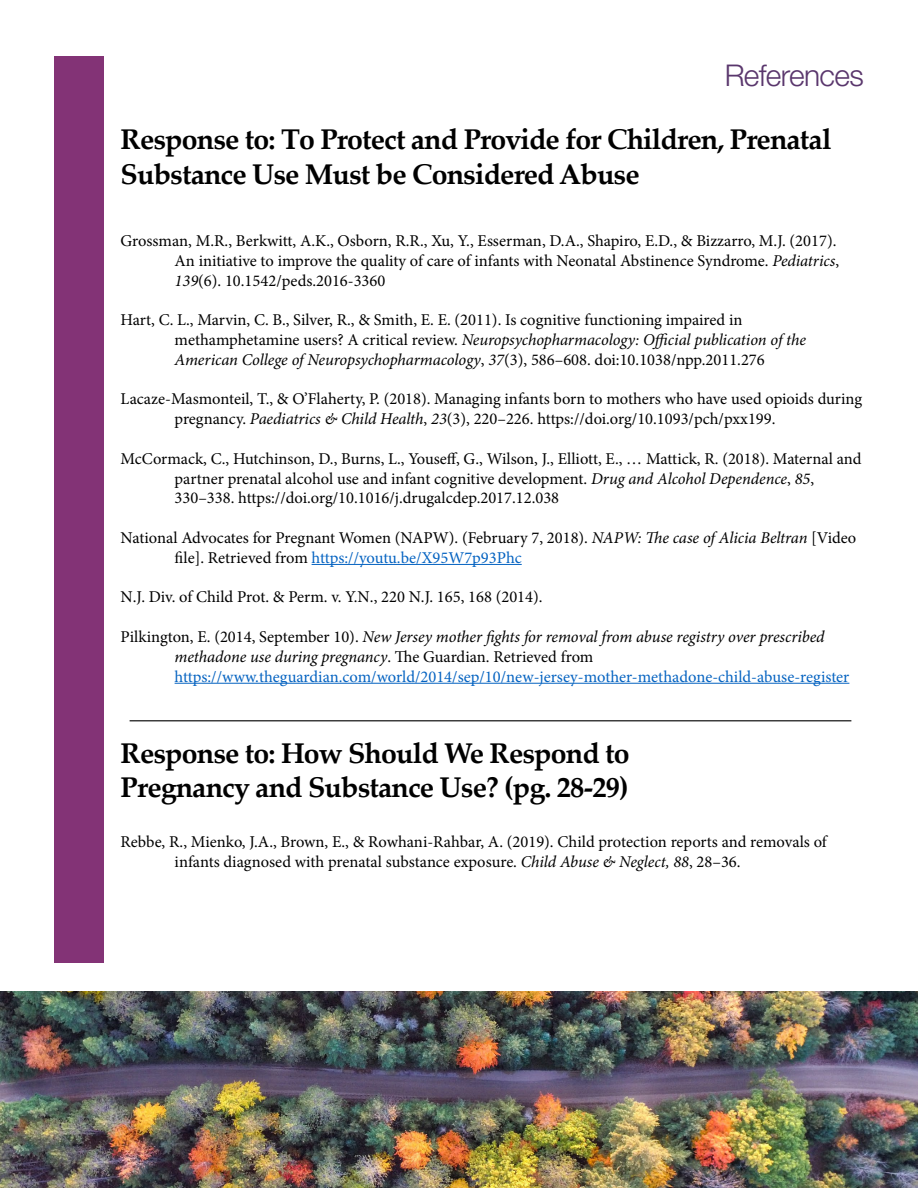
<style>
.page{position:relative;width:918px;height:1188px;background:#fff}
.page>*{position:absolute;margin:0;border:0;box-sizing:border-box;transform-origin:0 0}
.t1{font:300 30px "Helvetica Neue";letter-spacing:-.02em;color:#3c1252}
.t2{font:700 28.5px/34.2px "Palatino Linotype";letter-spacing:-.03em;color:#000}
.t3{font:16.5px/19.8px "Minion Pro";color:#000}
.t4{font:16.5px/19.8px "Minion Pro";color:#0563c1}
.s1{font-style:italic}
.s2{color:#0563c1}
.s3{color:#000}
.s4{font-style:italic;color:#000}
</style>
<div class="page">
<div style="left:54px;top:57px;width:50px;height:906px;background:#833376"></div>
<hr style="left:312px;top:564px;width:210px;height:1px;background:#0563c1">
<hr style="left:175px;top:683px;width:674px;height:1px;background:#0563c1">
<img style="left:0;top:991px;width:918px;height:197px">
<hr style="left:130px;top:720px;width:721px;height:2px;background:#3e3e3e">
<h1 class="t1" style="left:724px;top:51px;width:141px">References</h1>
<h2 class="t2" style="left:121px;top:122px;width:712px">Response to: To Protect and Provide for Children, Prenatal<br>Substance Use Must be Considered Abuse</h2>
<p class="t3" style="left:175px;top:231px;width:666px;text-indent:-54px">Grossman, M.R., Berkwitt, A.K., Osborn, R.R., Xu, Y., Esserman, D.A., Shapiro, E.D., &amp; Bizzarro, M.J. (2017).<br>An initiative to improve the quality of care of infants with Neonatal Abstinence Syndrome. <span class="s1">Pediatrics</span>,<br><span class="s1">139</span>(6). 10.1542/peds.2016-3360</p>
<p class="t3" style="left:175px;top:310px;width:633px;text-indent:-54px">Hart, C. L., Marvin, C. B., Silver, R., &amp; Smith, E. E. (2011). Is cognitive functioning impaired in methamphetamine users? A critical review. <span class="s1">Neuropsychopharmacology: Official publication of the<br>American College of Neuropsychopharmacology</span>, <span class="s1">37</span>(3), 586–608. doi:10.1038/npp.2011.276</p>
<p class="t3" style="left:175px;top:389px;width:689px;text-indent:-54px">Lacaze-Masmonteil, T., &amp; O’Flaherty, P. (2018). Managing infants born to mothers who have used opioids during pregnancy. <span class="s1">Paediatrics &amp; Child Health</span>, <span class="s1">23</span>(3), 220–226. https://doi.org/10.1093/pch/pxx199.</p>
<p class="t3" style="left:175px;top:449px;width:688px;text-indent:-54px">McCormack, C., Hutchinson, D., Burns, L., Youseff, G., Wilson, J., Elliott, E., … Mattick, R. (2018). Maternal and partner prenatal alcohol use and infant cognitive development. <span class="s1">Drug and Alcohol Dependence</span>, <span class="s1">85</span>,<br>330–338. https://doi.org/10.1016/j.drugalcdep.2017.12.038</p>
<p class="t3" style="left:175px;top:528px;width:683px;text-indent:-54px">National Advocates for Pregnant Women (NAPW). (February 7, 2018). <span class="s1">NAPW: The case of Alicia Beltran</span> [Video file]. Retrieved from <span class="s2">https://youtu.be/X95W7p93Phc</span></p>
<p class="t3" style="left:121px;top:587px;width:423px">N.J. Div. of Child Prot. &amp; Perm. v. Y.N., 220 N.J. 165, 168 (2014).</p>
<p class="t4" style="left:175px;top:627px;width:676px;text-indent:-54px"><span class="s3">Pilkington, E. (2014, September 10).</span> <span class="s4">New Jersey mother fights for removal from abuse registry over prescribed methadone use during pregnancy</span><span class="s3">. The Guardian. Retrieved from </span>https://www.theguardian.com/world/2014/sep/10/new-jersey-mother-methadone-child-abuse-register</p>
<h2 class="t2" style="left:121px;top:735px;width:511px">Response to: How Should We Respond to<br>Pregnancy and Substance Use? (pg. 28-29)</h2>
<p class="t3" style="left:175px;top:832px;width:654px;text-indent:-54px">Rebbe, R., Mienko, J.A., Brown, E., &amp; Rowhani-Rahbar, A. (2019). Child protection reports and removals of infants diagnosed with prenatal substance exposure. <span class="s1">Child Abuse &amp; Neglect, 88</span>, 28–36.</p>
</div>
